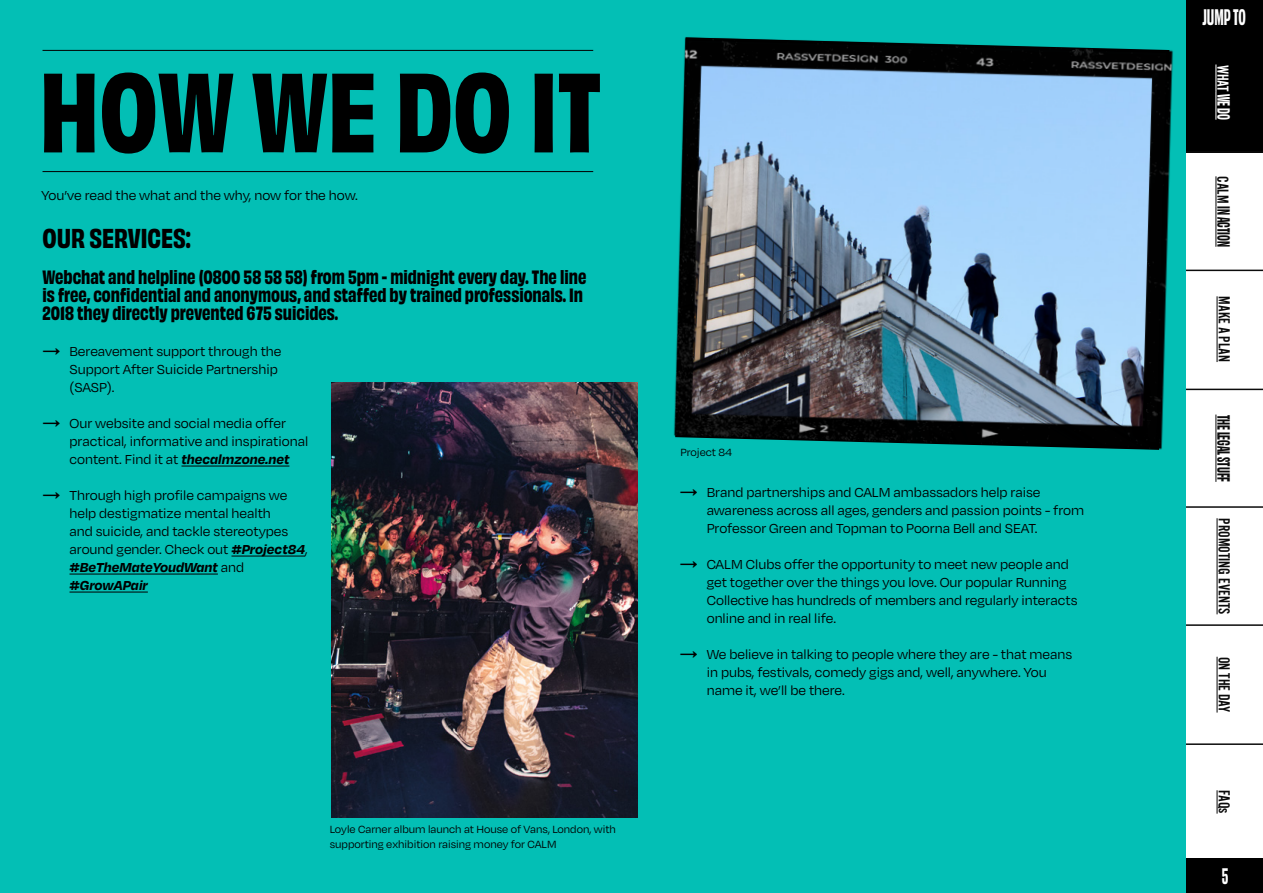
<style>
.page{position:relative;width:1263px;height:893px;background:#fff}
.page>*{position:absolute;margin:0;border:0;box-sizing:border-box;transform-origin:0 0}
.t1{font:700 105px "Obviously Narw";color:#000}
.t2{font:700 25.5px "Obviously Narw";color:#000}
.t3{font:700 condensed 21px "Obviously";color:#fff}
.t4{font:700 18px/18px "Obviously Narw";color:#000}
.t5{font:16.5px "Alternate Gothic LT No 2";color:#0b0b0b}
.t6{font:700 condensed 16.5px "Obviously";color:#0b0b0b}
.t7{font:16.5px "Alternate Gothic LT No 2";color:#fff}
.t8{font:15px/18px "Degular";color:#000}
.t9{font:12px/15px "Degular";color:#000}
.s1{font-family:"Archivo";font-size:18px}
.s2{font-weight:700;font-style:italic}
.s3{font-family:"Obviously";font-weight:700;font-stretch:condensed}
.s4{font-family:"Alternate Gothic LT No 2";font-weight:400;font-stretch:normal}
</style>
<div class="page">
<div style="left:1185px;top:25px;width:78px;height:127px;background:#000"></div>
<hr style="left:1185px;top:151px;width:78px;height:2px;background:#0b0b0b">
<hr style="left:1185px;top:270px;width:78px;height:1px;background:#0b0b0b">
<hr style="left:1185px;top:389px;width:78px;height:1px;background:#0b0b0b">
<hr style="left:1185px;top:506px;width:78px;height:2px;background:#0b0b0b">
<div style="left:1185px;top:859px;width:78px;height:34px;background:#000"></div>
<hr style="left:1185px;top:624px;width:78px;height:2px;background:#0b0b0b">
<div style="left:1185px;top:0;width:78px;height:34px;background:#000"></div>
<hr style="left:1185px;top:743px;width:78px;height:2px;background:#0b0b0b">
<hr style="left:1216px;top:657px;width:1px;height:56px;background:#0b0b0b">
<hr style="left:1216px;top:518px;width:1px;height:96px;background:#0b0b0b">
<svg style="left:1216px;top:790px;width:1px;height:24px"></svg>
<hr style="left:1215px;top:415px;width:1px;height:67px;background:#0b0b0b">
<div style="left:0;top:0;width:1185px;height:893px;background:#03bfb5"></div>
<hr style="left:181px;top:466px;width:108px;height:1px;background:#000">
<hr style="left:231px;top:556px;width:74px;height:1px;background:#000">
<hr style="left:70px;top:574px;width:148px;height:1px;background:#000">
<hr style="left:70px;top:592px;width:78px;height:1px;background:#000">
<img style="left:331px;top:382px;width:306px;height:435px">
<hr style="left:43px;top:171px;width:550px;height:1px;background:#000">
<hr style="left:43px;top:50px;width:550px;height:1px;background:#000">
<img style="left:626px;top:18px;width:596px;height:450px">
<h1 class="t1" style="left:39px;top:34px;width:563px">HOW WE DO IT</h1>
<p class="t8" style="left:41px;top:186px;width:318px">You’ve read the what and the why, now for the how.</p>
<h2 class="t2" style="left:43px;top:219px;width:150px">OUR SERVICES:</h2>
<p class="t4" style="left:43px;top:266px;width:545px">Webchat and helpline (0800 58 58 58) from 5pm - midnight every day. The line is free, confidential and anonymous, and staffed by trained professionals. In<br>2018 they directly prevented 675 suicides.</p>
<p class="t8" style="left:70px;top:342px;width:213px;text-indent:-27px"><span class="s1">→</span> Bereavement support through the<br>Support After Suicide Partnership (SASP).</p>
<p class="t8" style="left:70px;top:414px;width:240px;text-indent:-27px"><span class="s1">→</span> Our website and social media offer practical, informative and inspirational content. Find it at <span class="s2">thecalmzone.net</span></p>
<p class="t8" style="left:70px;top:486px;width:240px;text-indent:-27px"><span class="s1">→</span> Through high profile campaigns we help destigmatize mental health<br>and suicide, and tackle stereotypes around gender. Check out <span class="s2">#Project84</span>, <span class="s2">#BeTheMateYoudWant</span> and <span class="s2">#GrowAPair</span></p>
<p class="t9" style="left:330px;top:821px;width:288px">Loyle Carner album launch at House of Vans, London, with supporting exhibition raising money for CALM</p>
<p class="t9" style="left:680px;top:445px;width:53px">Project 84</p>
<p class="t8" style="left:707px;top:483px;width:379px;text-indent:-27px"><span class="s1">→</span> Brand partnerships and CALM ambassadors help raise awareness across all ages, genders and passion points - from<br>Professor Green and Topman to Poorna Bell and SEAT.</p>
<p class="t8" style="left:707px;top:555px;width:372px;text-indent:-27px"><span class="s1">→</span> CALM Clubs offer the opportunity to meet new people and get together over the things you love. Our popular Running Collective has hundreds of members and regularly interacts online and in real life.</p>
<p class="t8" style="left:707px;top:645px;width:367px;text-indent:-27px"><span class="s1">→</span> We believe in talking to people where they are - that means in pubs, festivals, comedy gigs and, well, anywhere. You name it, we’ll be there.</p>
<h3 class="t3" style="left:1202px;top:3px;width:45px">JUMP TO</h3>
<p class="t7" style="left:1231px;top:64px;width:57px;rotate:90deg">WHAT <span class="s3">WE DO</span></p>
<p class="t6" style="left:1235px;top:176px;width:72px;rotate:90deg"><span class="s4">CALM</span> IN ACTION</p>
<p class="t5" style="left:1232px;top:296px;width:67px;rotate:90deg">MAKE A PLAN</p>
<p class="t6" style="left:1235px;top:415px;width:69px;rotate:90deg">THE LEGAL STUFF</p>
<p class="t5" style="left:1232px;top:518px;width:98px;rotate:90deg">PROMOTING EVENTS</p>
<p class="t5" style="left:1232px;top:657px;width:57px;rotate:90deg">ON THE DAY</p>
<p class="t5" style="left:1232px;top:790px;width:25px;rotate:90deg">FAQs</p>
<h3 class="t3" style="left:1222px;top:861px;width:8px">5</h3>
</div>
